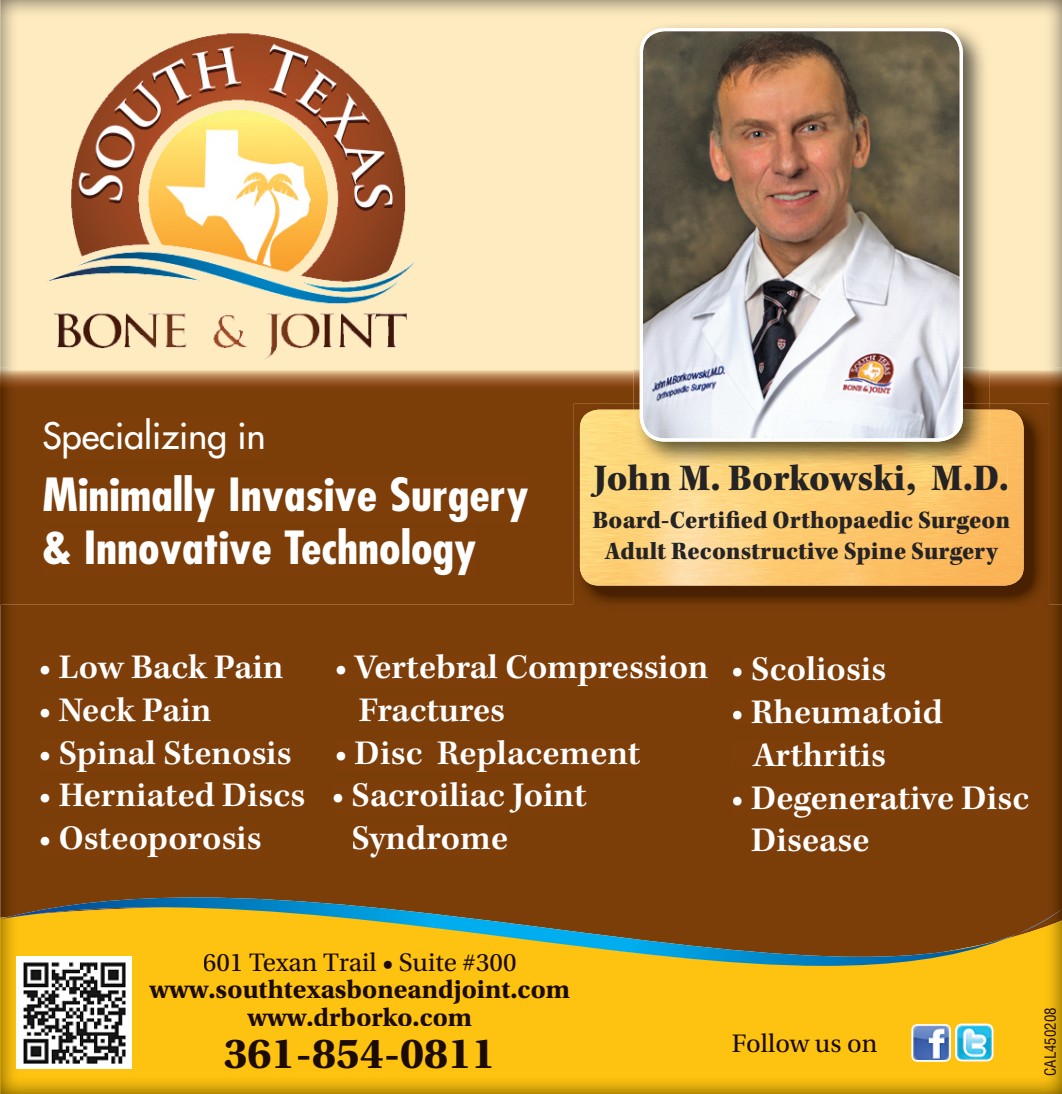
<style>
.page{position:relative;width:1062px;height:1094px;background:#fff}
.page>*{position:absolute;margin:0;border:0;box-sizing:border-box;transform-origin:0 0}
.t1{font:700 condensed 44.4px/53.4px "Futura Std";color:#fff;scale:1.11 1}
.t2{font:700 44.4px "Utopia Std";color:#1b0b00}
.t3{font:39px "Kepler Std Black Scn";color:#262324}
.t4{font:600 35.7px/42.6px "Kepler Std";color:#fff}
.t5{font:500 35.7px "Futura Std";color:#fff}
.t6{font:700 26.7px/27.3px "Utopia Std";color:#1b0b00;text-align:center}
.t7{font:26.7px "Utopia Std";color:#1b0b00}
.t8{font:26.1px/31.2px "Kepler Std Black Scn";color:#262324;text-align:center}
.t9{font:condensed 15px "Helvetica LT Std";color:#1b0b00}
</style>
<div class="page">
<img style="left:0;top:0;width:1062px;height:897px">
<img style="left:0;top:368px;width:1062px;height:236px">
<img style="left:0;top:966px;width:1062px;height:128px">
<div style="left:204px;top:952px;width:312px;height:19px;background:#fec210"></div>
<div style="left:149px;top:979px;width:421px;height:25px;background:#fec210"></div>
<div style="left:247px;top:1007px;width:225px;height:18px;background:#fec210"></div>
<div style="left:225px;top:1039px;width:267px;height:29px;background:#fec210"></div>
<img style="left:17px;top:966px;width:114px;height:102px">
<div style="left:733px;top:1033px;width:144px;height:19px;background:#fec210"></div>
<svg style="left:911px;top:1023px;width:82px;height:38px"></svg>
<img style="left:0;top:897px;width:1062px;height:69px">
<div style="left:733px;top:656px;width:152px;height:25px;background:#7d3e0a"></div>
<div style="left:733px;top:699px;width:209px;height:24px;background:#7d3e0a"></div>
<div style="left:731px;top:742px;width:154px;height:24px;background:#7d3e0a"></div>
<div style="left:733px;top:785px;width:296px;height:32px;background:#7d3e0a"></div>
<div style="left:752px;top:828px;width:116px;height:23px;background:#7d3e0a"></div>
<img style="left:42px;top:26px;width:380px;height:335px">
<img style="left:1044px;top:1008px;width:12px;height:67px">
<div style="left:43px;top:418px;width:220px;height:40px;background:#7d3e0a"></div>
<div style="left:43px;top:475px;width:485px;height:47px;background:#7d3e0a"></div>
<div style="left:44px;top:528px;width:432px;height:47px;background:#7d3e0a"></div>
<div style="left:41px;top:654px;width:242px;height:25px;background:#7d3e0a"></div>
<div style="left:41px;top:697px;width:170px;height:24px;background:#7d3e0a"></div>
<div style="left:41px;top:740px;width:250px;height:32px;background:#7d3e0a"></div>
<div style="left:41px;top:782px;width:263px;height:25px;background:#7d3e0a"></div>
<div style="left:41px;top:826px;width:220px;height:31px;background:#7d3e0a"></div>
<div style="left:337px;top:654px;width:371px;height:32px;background:#7d3e0a"></div>
<div style="left:359px;top:698px;width:145px;height:23px;background:#7d3e0a"></div>
<div style="left:337px;top:740px;width:303px;height:32px;background:#7d3e0a"></div>
<div style="left:334px;top:782px;width:252px;height:31px;background:#7d3e0a"></div>
<div style="left:353px;top:825px;width:154px;height:32px;background:#7d3e0a"></div>
<img style="left:574px;top:404px;width:475px;height:207px">
<img style="left:580px;top:410px;width:444px;height:175px">
<img style="left:633px;top:22px;width:356px;height:442px">
<img style="left:640px;top:28px;width:323px;height:413px">
<img style="left:590px;top:464px;width:417px;height:33px">
<img style="left:593px;top:511px;width:417px;height:23px">
<img style="left:605px;top:542px;width:393px;height:23px">
<p class="t5" style="left:42px;top:413px;width:225px">Specializing in</p>
<p class="t1" style="left:42px;top:468px;width:440px">Minimally Invasive Surgery &amp; Innovative Technology</p>
<p class="t3" style="left:594px;top:455px;width:118px">Joh M</p>
<p class="t3" style="left:752px;top:455px;width:258px">or owski, M D. .</p>
<p class="t8" style="left:592px;top:505px;width:419px">Board-Certified Orthopaedic Surgeon<br>Adult Reconstructive Spine Surgery</p>
<p class="t3" style="left:649px;top:455px;width:161px">n.Bk</p>
<p class="t4" style="left:39px;top:647px;width:246px">• Low Back Pain</p>
<p class="t4" style="left:39px;top:690px;width:174px">• Neck Pain</p>
<p class="t4" style="left:39px;top:732px;width:254px">• Spinal Stenosis</p>
<p class="t4" style="left:39px;top:775px;width:268px">• Herniated Discs</p>
<p class="t4" style="left:39px;top:818px;width:225px">• Osteoporosis</p>
<p class="t4" style="left:359px;top:647px;width:351px;text-indent:-24px">• Vertebral Compression<br>Fractures</p>
<p class="t4" style="left:335px;top:732px;width:307px">• Disc Replacement</p>
<p class="t4" style="left:352px;top:775px;width:236px;text-indent:-20px">• Sacroiliac Joint<br>Syndrome</p>
<p class="t4" style="left:731px;top:649px;width:157px">• Scoliosis</p>
<p class="t4" style="left:753px;top:692px;width:191px;text-indent:-22px">• Rheumatoid<br>Arthritis</p>
<p class="t4" style="left:751px;top:777px;width:280px;text-indent:-20px">• Degenerative Disc<br>Disease</p>
<p class="t7" style="left:203px;top:948px;width:315px">601 Texan Trail • Suite #300</p>
<p class="t6" style="left:149px;top:976px;width:422px">www.southtexasboneandjoint.com www.drborko.com</p>
<p class="t2" style="left:224px;top:1027px;width:274px">361-854-0811</p>
<p class="t7" style="left:732px;top:1029px;width:147px">Follow us on</p>
<p class="t9" style="left:1041px;top:1076px;width:70px;rotate:-90deg">CAL450208</p>
</div>
